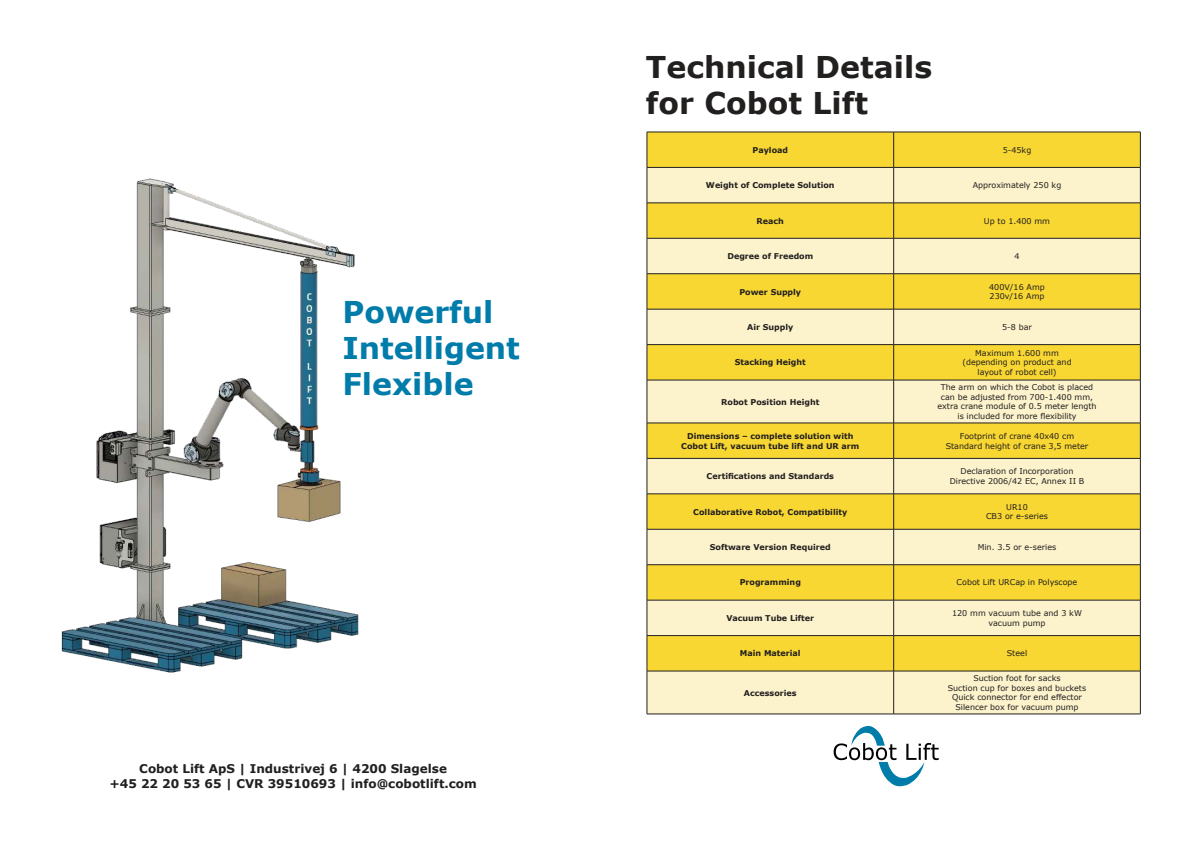
<style>
.page{position:relative;width:1191px;height:842px;background:#fff}
.page>*{position:absolute;margin:0;border:0;box-sizing:border-box;transform-origin:0 0}
.t1{font:700 30px/36px "Verdana";color:#221f1f}
.t2{font:700 30px/36px "Verdana";color:#007caa}
.t3{font:700 12px/14.4px "Verdana";color:#221f1f;text-align:center}
.t4{font:8px/9.6px "Verdana";color:#221f1f;text-align:center}
.t5{font:700 8px/9.6px "Verdana";color:#221f1f;text-align:center}
</style>
<div class="page">
<img style="left:61px;top:178px;width:298px;height:495px">
<div style="left:648px;top:133px;width:492px;height:34px;background:#f8d733"></div>
<svg style="left:648px;top:168px;width:492px;height:546px;background:#f7e385"></svg>
<hr style="left:647px;top:132px;width:246px;height:1px;background:#221f1f">
<hr style="left:647px;top:132px;width:1px;height:35px;background:#221f1f">
<hr style="left:893px;top:132px;width:247px;height:1px;background:#221f1f">
<hr style="left:893px;top:132px;width:1px;height:35px;background:#221f1f">
<hr style="left:1140px;top:132px;width:1px;height:35px;background:#221f1f">
<hr style="left:647px;top:167px;width:246px;height:1px;background:#221f1f">
<hr style="left:647px;top:168px;width:1px;height:35px;background:#221f1f">
<hr style="left:893px;top:167px;width:247px;height:1px;background:#221f1f">
<hr style="left:893px;top:168px;width:1px;height:35px;background:#221f1f">
<hr style="left:1140px;top:168px;width:1px;height:35px;background:#221f1f">
<hr style="left:647px;top:203px;width:246px;height:1px;background:#221f1f">
<hr style="left:647px;top:203px;width:1px;height:35px;background:#221f1f">
<hr style="left:893px;top:203px;width:247px;height:1px;background:#221f1f">
<hr style="left:893px;top:203px;width:1px;height:35px;background:#221f1f">
<hr style="left:1140px;top:203px;width:1px;height:35px;background:#221f1f">
<hr style="left:647px;top:238px;width:246px;height:1px;background:#221f1f">
<hr style="left:647px;top:238px;width:1px;height:36px;background:#221f1f">
<hr style="left:893px;top:238px;width:247px;height:1px;background:#221f1f">
<hr style="left:893px;top:238px;width:1px;height:36px;background:#221f1f">
<hr style="left:1140px;top:238px;width:1px;height:36px;background:#221f1f">
<hr style="left:647px;top:274px;width:246px;height:1px;background:#221f1f">
<hr style="left:647px;top:274px;width:1px;height:35px;background:#221f1f">
<hr style="left:893px;top:274px;width:247px;height:1px;background:#221f1f">
<hr style="left:893px;top:274px;width:1px;height:35px;background:#221f1f">
<hr style="left:1140px;top:274px;width:1px;height:35px;background:#221f1f">
<hr style="left:647px;top:309px;width:246px;height:1px;background:#221f1f">
<hr style="left:647px;top:309px;width:1px;height:35px;background:#221f1f">
<hr style="left:893px;top:309px;width:247px;height:1px;background:#221f1f">
<hr style="left:893px;top:309px;width:1px;height:35px;background:#221f1f">
<hr style="left:1140px;top:309px;width:1px;height:35px;background:#221f1f">
<hr style="left:647px;top:344px;width:246px;height:1px;background:#221f1f">
<hr style="left:647px;top:345px;width:1px;height:35px;background:#221f1f">
<hr style="left:893px;top:344px;width:247px;height:1px;background:#221f1f">
<hr style="left:893px;top:345px;width:1px;height:35px;background:#221f1f">
<hr style="left:1140px;top:345px;width:1px;height:35px;background:#221f1f">
<hr style="left:647px;top:380px;width:246px;height:1px;background:#221f1f">
<hr style="left:647px;top:380px;width:1px;height:43px;background:#221f1f">
<hr style="left:893px;top:380px;width:247px;height:1px;background:#221f1f">
<hr style="left:893px;top:380px;width:1px;height:43px;background:#221f1f">
<hr style="left:1140px;top:380px;width:1px;height:43px;background:#221f1f">
<hr style="left:647px;top:423px;width:246px;height:1px;background:#221f1f">
<hr style="left:647px;top:423px;width:1px;height:35px;background:#221f1f">
<hr style="left:893px;top:423px;width:247px;height:1px;background:#221f1f">
<hr style="left:893px;top:423px;width:1px;height:35px;background:#221f1f">
<hr style="left:1140px;top:423px;width:1px;height:35px;background:#221f1f">
<hr style="left:647px;top:458px;width:246px;height:1px;background:#221f1f">
<hr style="left:647px;top:458px;width:1px;height:36px;background:#221f1f">
<hr style="left:893px;top:458px;width:247px;height:1px;background:#221f1f">
<hr style="left:893px;top:458px;width:1px;height:36px;background:#221f1f">
<hr style="left:1140px;top:458px;width:1px;height:36px;background:#221f1f">
<hr style="left:647px;top:494px;width:246px;height:1px;background:#221f1f">
<hr style="left:647px;top:494px;width:1px;height:35px;background:#221f1f">
<hr style="left:893px;top:494px;width:247px;height:1px;background:#221f1f">
<hr style="left:893px;top:494px;width:1px;height:35px;background:#221f1f">
<hr style="left:1140px;top:494px;width:1px;height:35px;background:#221f1f">
<hr style="left:647px;top:529px;width:246px;height:1px;background:#221f1f">
<hr style="left:647px;top:529px;width:1px;height:36px;background:#221f1f">
<hr style="left:893px;top:529px;width:247px;height:1px;background:#221f1f">
<hr style="left:893px;top:529px;width:1px;height:36px;background:#221f1f">
<hr style="left:1140px;top:529px;width:1px;height:36px;background:#221f1f">
<hr style="left:647px;top:564px;width:246px;height:1px;background:#221f1f">
<hr style="left:647px;top:565px;width:1px;height:35px;background:#221f1f">
<hr style="left:893px;top:564px;width:247px;height:1px;background:#221f1f">
<hr style="left:893px;top:565px;width:1px;height:35px;background:#221f1f">
<hr style="left:1140px;top:565px;width:1px;height:35px;background:#221f1f">
<hr style="left:647px;top:600px;width:246px;height:1px;background:#221f1f">
<hr style="left:647px;top:600px;width:1px;height:35px;background:#221f1f">
<hr style="left:893px;top:600px;width:247px;height:1px;background:#221f1f">
<hr style="left:893px;top:600px;width:1px;height:35px;background:#221f1f">
<hr style="left:1140px;top:600px;width:1px;height:35px;background:#221f1f">
<hr style="left:647px;top:635px;width:246px;height:1px;background:#221f1f">
<hr style="left:647px;top:636px;width:1px;height:35px;background:#221f1f">
<hr style="left:893px;top:635px;width:247px;height:1px;background:#221f1f">
<hr style="left:893px;top:636px;width:1px;height:35px;background:#221f1f">
<hr style="left:1140px;top:636px;width:1px;height:35px;background:#221f1f">
<hr style="left:647px;top:671px;width:246px;height:1px;background:#221f1f">
<hr style="left:647px;top:671px;width:1px;height:43px;background:#221f1f">
<hr style="left:893px;top:671px;width:247px;height:1px;background:#221f1f">
<hr style="left:893px;top:671px;width:1px;height:43px;background:#221f1f">
<hr style="left:1140px;top:671px;width:1px;height:43px;background:#221f1f">
<hr style="left:647px;top:714px;width:246px;height:1px;background:#221f1f">
<hr style="left:893px;top:714px;width:247px;height:1px;background:#221f1f">
<svg style="left:833px;top:726px;width:105px;height:60px"></svg>
<h1 class="t2" style="left:342px;top:297px;width:179px">Powerful<br>Intelligent<br>Flexible</h1>
<h2 class="t3" style="left:109px;top:763px;width:369px">Cobot Lift ApS | Industrivej 6 | 4200 Slagelse<br>+45 22 20 53 65 | CVR 39510693 | info@cobotlift.com</h2>
<h1 class="t1" style="left:646px;top:51px;width:288px">Technical Details for Cobot Lift</h1>
<p class="t5" style="left:752px;top:146px;width:37px">Payload</p>
<p class="t4" style="left:1002px;top:146px;width:30px">5-45kg</p>
<p class="t5" style="left:706px;top:181px;width:130px">Weight of Complete Solution</p>
<p class="t4" style="left:972px;top:181px;width:90px">Approximately 250 kg</p>
<p class="t5" style="left:756px;top:217px;width:29px">Reach</p>
<p class="t4" style="left:984px;top:217px;width:68px">Up to 1.400 mm</p>
<p class="t5" style="left:727px;top:252px;width:87px">Degree of Freedom</p>
<p class="t4" style="left:1014px;top:252px;width:7px">4</p>
<p class="t5" style="left:739px;top:287px;width:63px">Power Supply</p>
<p class="t4" style="left:989px;top:283px;width:57px;text-align:left">400V/16 Amp<br>230v/16 Amp</p>
<p class="t5" style="left:747px;top:323px;width:48px">Air Supply</p>
<p class="t4" style="left:1002px;top:323px;width:31px">5-8 bar</p>
<p class="t5" style="left:734px;top:358px;width:73px">Stacking Height</p>
<p class="t4" style="left:962px;top:349px;width:111px">Maximum 1.600 mm (depending on product and layout of robot cell)</p>
<p class="t5" style="left:721px;top:397px;width:100px">Robot Position Height</p>
<p class="t4" style="left:937px;top:383px;width:161px">The arm on which the Cobot is placed can be adjusted from 700-1.400 mm, extra crane module of 0.5 meter length is included for more flexibility</p>
<p class="t5" style="left:681px;top:432px;width:179px">Dimensions – complete solution with<br>Cobot Lift, vacuum tube lift and UR arm</p>
<p class="t4" style="left:945px;top:432px;width:144px">Footprint of crane 40x40 cm<br>Standard height of crane 3,5 meter</p>
<p class="t5" style="left:706px;top:471px;width:129px">Certifications and Standards</p>
<p class="t4" style="left:949px;top:467px;width:136px">Declaration of Incorporation<br>Directive 2006/42 EC, Annex II B</p>
<p class="t5" style="left:693px;top:508px;width:155px">Collaborative Robot, Compatibility</p>
<p class="t4" style="left:986px;top:503px;width:63px">UR10<br>CB3 or e-series</p>
<p class="t5" style="left:710px;top:543px;width:122px">Software Version Required</p>
<p class="t4" style="left:977px;top:543px;width:80px">Min. 3.5 or e-series</p>
<p class="t5" style="left:739px;top:578px;width:63px">Programming</p>
<p class="t4" style="left:956px;top:578px;width:122px">Cobot Lift URCap in Polyscope</p>
<p class="t5" style="left:726px;top:614px;width:89px">Vacuum Tube Lifter</p>
<p class="t4" style="left:952px;top:609px;width:131px">120 mm vacuum tube and 3 kW vacuum pump</p>
<p class="t5" style="left:740px;top:649px;width:62px">Main Material</p>
<p class="t4" style="left:1006px;top:649px;width:22px">Steel</p>
<p class="t5" style="left:744px;top:688px;width:54px">Accessories</p>
<p class="t4" style="left:947px;top:674px;width:140px">Suction foot for sacks<br>Suction cup for boxes and buckets<br>Quick connector for end effector<br>Silencer box for vacuum pump</p>
</div>
